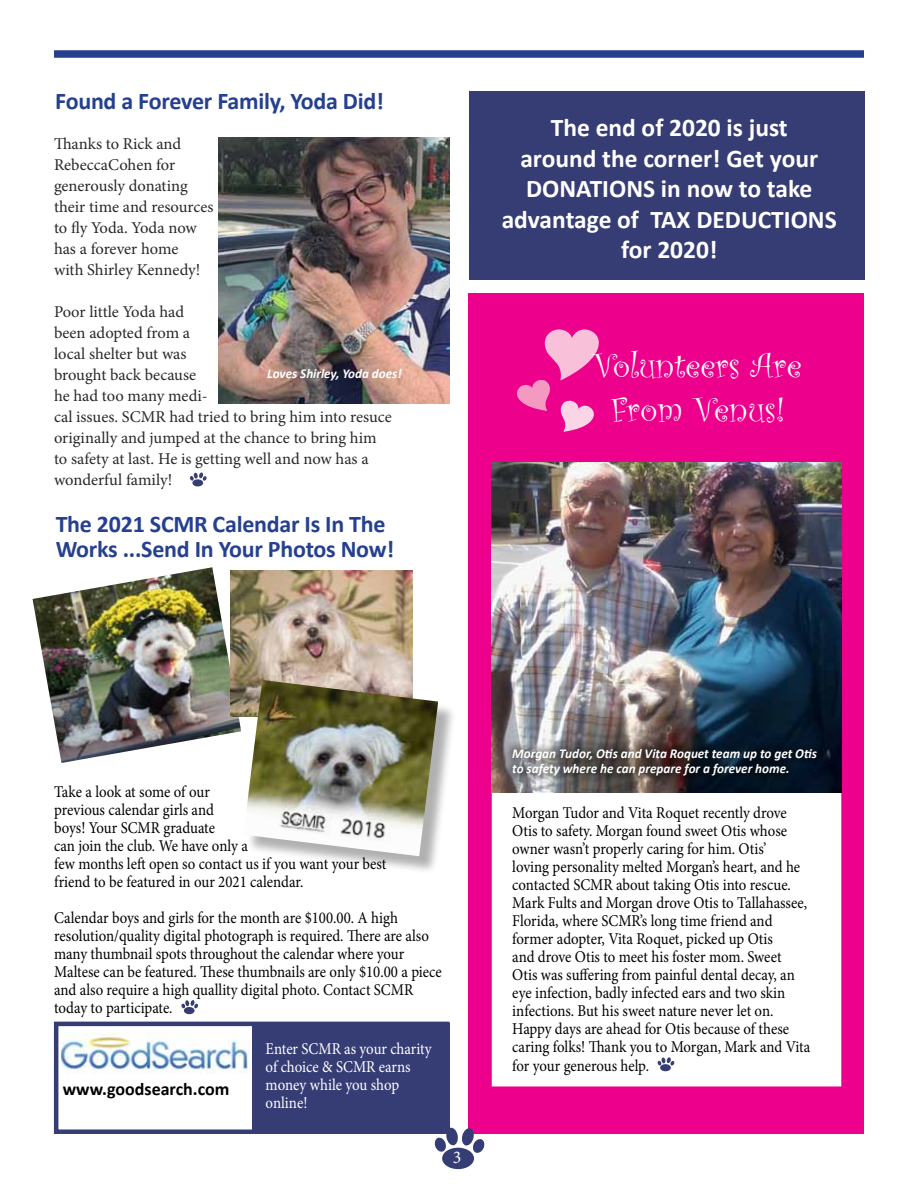
<style>
.page{position:relative;width:918px;height:1188px;background:#fff}
.page>*{position:absolute;margin:0;border:0;box-sizing:border-box;transform-origin:0 0}
.t1{font:36px/43.2px "Curlz";color:#fff;text-align:center}
.t2{font:700 25.5px/30.6px "Calibri";color:#fff;text-align:center}
.t3{font:700 24px/25.5px "Calibri";letter-spacing:-.01em;color:#25408f}
.t4{font:700 18px "Calibri";color:#000}
.t5{font:18px "Minion Pro";color:#fff}
.t6{font:16.5px/18px "Minion Pro";color:#000;scale:.9 1}
.t7{font:16.5px/21px "Minion Pro";letter-spacing:-.005em;color:#26282a}
.t8{font:16.5px/18px "Minion Pro";letter-spacing:-.005em;color:#fff;scale:.9 1}
.t9{font:italic 700 13.5px/15px "Calibri";color:#fff}
</style>
<div class="page">
<div style="left:54px;top:1022px;width:396px;height:112px;background:#fff;border:4px solid #363c74"></div>
<div style="left:252px;top:1023px;width:198px;height:108px;background:#363c74"></div>
<img style="left:61px;top:1032px;width:189px;height:41px">
<div style="left:468px;top:293px;width:396px;height:841px;background:#ec008c"></div>
<svg style="left:434px;top:1127px;width:51px;height:27px"></svg>
<div style="left:442px;top:1148px;width:32px;height:21px;background:#363c74;border-radius:50%"></div>
<div style="left:492px;top:553px;width:349px;height:533px;background:#fff"></div>
<svg style="left:657px;top:1057px;width:18px;height:9px"></svg>
<div style="left:660px;top:1064px;width:11px;height:7px;background:#363c74;border-radius:50%"></div>
<div style="left:54px;top:50px;width:810px;height:8px;background:#25408f"></div>
<svg style="left:190px;top:472px;width:17px;height:9px"></svg>
<div style="left:192px;top:479px;width:11px;height:7px;background:#363c74;border-radius:50%"></div>
<svg style="left:181px;top:1000px;width:17px;height:9px"></svg>
<div style="left:184px;top:1007px;width:11px;height:7px;background:#363c74;border-radius:50%"></div>
<img style="left:33px;top:567px;width:208px;height:196px">
<img style="left:231px;top:570px;width:181px;height:146px">
<div style="left:246px;top:683px;width:210px;height:191px;background:#000;opacity:.31"></div>
<img style="left:243px;top:680px;width:195px;height:176px">
<img style="left:492px;top:462px;width:349px;height:330px">
<div style="left:503px;top:739px;width:323px;height:46px;background:#000;opacity:.36"></div>
<div style="left:469px;top:91px;width:396px;height:189px;background:#363c74"></div>
<img style="left:219px;top:137px;width:231px;height:267px">
<img style="left:504px;top:462px;width:112px;height:29px">
<h3 class="t3" style="left:55px;top:87px;width:330px">Found a Forever Family, Yoda Did!</h3>
<p class="t7" style="left:54px;top:134px;width:161px">Thanks to Rick and<br>RebeccaCohen for generously donating their time and resources to fly Yoda. Yoda now has a forever home<br>with Shirley Kennedy!</p>
<p class="t7" style="left:54px;top:302px;width:339px">Poor little Yoda had<br>been adopted from a<br>local shelter but was<br>brought back because<br>he had too many medi-<br>cal issues. SCMR had tried to bring him into resuce originally and jumped at the chance to bring him to safety at last. He is getting well and now has a wonderful family!</p>
<h3 class="t3" style="left:56px;top:510px;width:340px">The 2021 SCMR Calendar Is In The<br>Works ...Send In Your Photos Now!</h3>
<p class="t9" style="left:267px;top:366px;width:136px">Loves Shirley, Yoda does!</p>
<h2 class="t2" style="left:502px;top:111px;width:337px">The end of 2020 is just<br>around the corner! Get your<br>DONATIONS in now to take advantage of TAX DEDUCTIONS for 2020!</h2>
<h1 class="t1" style="left:594px;top:343px;width:210px">Volunteers Are<br>From Venus!</h1>
<p class="t6" style="left:54px;top:783px;width:371px">Take a look at some of our<br>previous calendar girls and<br>boys! Your SCMR graduate<br>can join the club. We have only a<br>few months left open so contact us if you want your best friend to be featured in our 2021 calendar.</p>
<p class="t6" style="left:54px;top:909px;width:432px">Calendar boys and girls for the month are $100.00. A high resolution/quality digital photograph is required. There are also many thumbnail spots throughout the calendar where your Maltese can be featured. These thumbnails are only $10.00 a piece and also require a high quallity digital photo. Contact SCMR today to participate.</p>
<p class="t4" style="left:63px;top:1078px;width:168px">www.goodsearch.com</p>
<p class="t8" style="left:266px;top:1040px;width:186px">Enter SCMR as your charity of choice &amp; SCMR earns money while you shop online!</p>
<p class="t5" style="left:453px;top:1145px;width:10px">3</p>
<p class="t9" style="left:512px;top:745px;width:306px">Morgan Tudor, Otis and Vita Roquet team up to get Otis to safety where he can prepare for a forever home.</p>
<p class="t6" style="left:512px;top:804px;width:333px">Morgan Tudor and Vita Roquet recently drove Otis to safety. Morgan found sweet Otis whose owner wasn’t properly caring for him. Otis’<br>loving personality melted Morgan’s heart, and he contacted SCMR about taking Otis into rescue.<br>Mark Fults and Morgan drove Otis to Tallahassee, Florida, where SCMR’s long time friend and former adopter, Vita Roquet, picked up Otis<br>and drove Otis to meet his foster mom. Sweet Otis was suffering from painful dental decay, an eye infection, badly infected ears and two skin infections. But his sweet nature never let on.<br>Happy days are ahead for Otis because of these caring folks! Thank you to Morgan, Mark and Vita for your generous help.</p>
</div>
